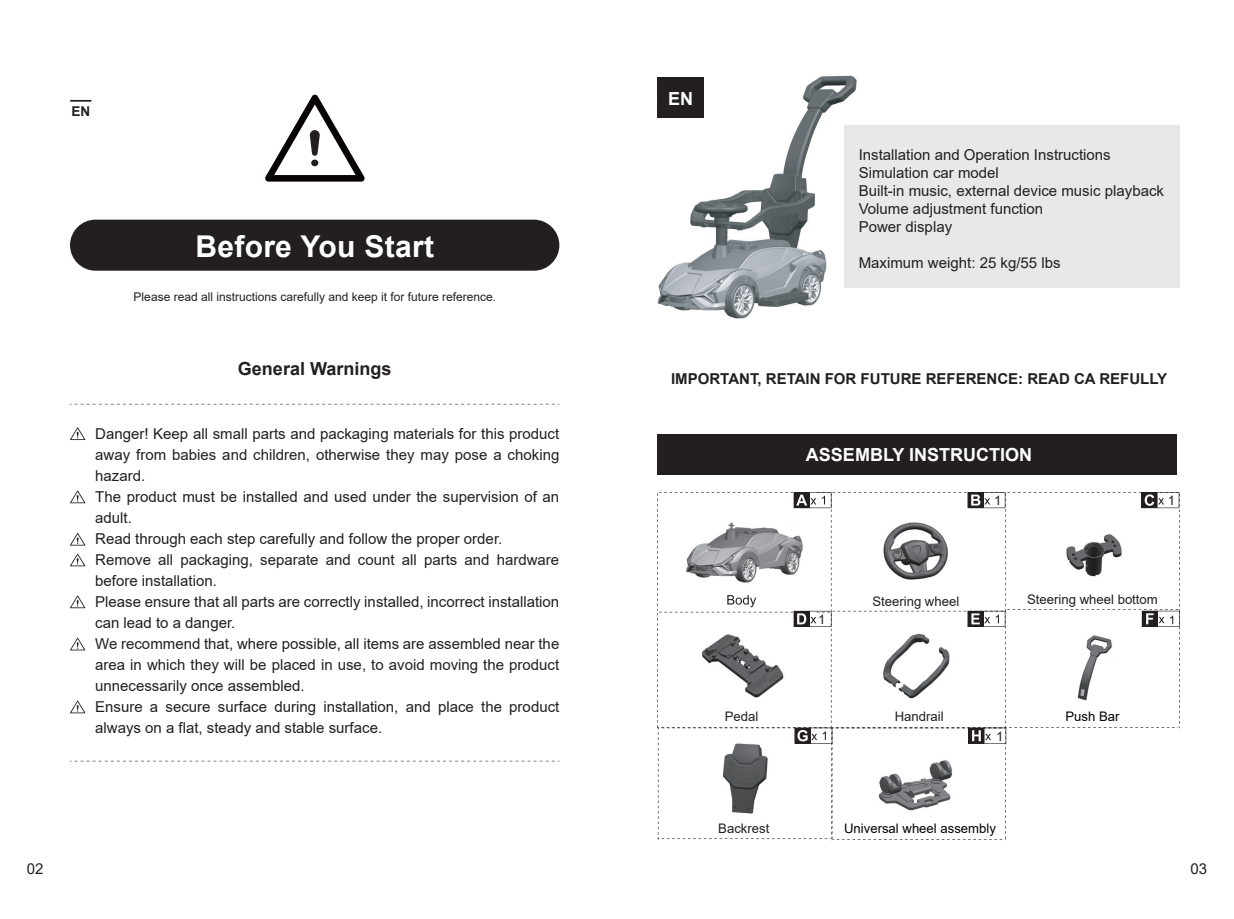
<style>
.page{position:relative;width:1234px;height:919px;background:#fff}
.page>*{position:absolute;margin:0;border:0;box-sizing:border-box;transform-origin:0 0}
.t1{font:700 30px "Arial";letter-spacing:.01em;color:#fff}
.t2{font:700 18px "Arial";color:#fff}
.t3{font:700 18px "Arial";color:#231f20}
.t4{font:15px/21px "Arial";color:#231f20}
.t5{font:700 15px "Arial";color:#231f20}
.t6{font:700 13.5px "Arial";color:#231f20}
.t7{font:13.2px "Arial";color:#221f1f}
.t8{font:13.2px "Arial";color:#030303}
.t9{font:12px "Arial";color:#231f20}
</style>
<div class="page">
<div style="left:656px;top:434px;width:520px;height:40px;background:#231f20"></div>
<img style="left:657px;top:75px;width:200px;height:244px">
<div style="left:844px;top:125px;width:335px;height:163px;background:#e8e8e9"></div>
<div style="left:70px;top:220px;width:489px;height:51px;background:#231f20;border-radius:26px"></div>
<svg style="left:265px;top:95px;width:99px;height:87px"></svg>
<hr style="left:70px;top:100px;width:22px;height:2px;background:#231f20">
<svg style="left:70px;top:404px;width:489px;height:1px"></svg>
<svg style="left:70px;top:760px;width:489px;height:1px"></svg>
<svg style="left:70px;top:427px;width:15px;height:13px"></svg>
<svg style="left:70px;top:490px;width:15px;height:13px"></svg>
<svg style="left:70px;top:532px;width:15px;height:13px"></svg>
<svg style="left:70px;top:553px;width:15px;height:13px"></svg>
<svg style="left:70px;top:595px;width:15px;height:13px"></svg>
<svg style="left:70px;top:637px;width:15px;height:13px"></svg>
<svg style="left:70px;top:700px;width:15px;height:13px"></svg>
<div style="left:656px;top:77px;width:47px;height:41px;background:#231f20"></div>
<svg style="left:657px;top:492px;width:522px;height:348px"></svg>
<img style="left:1060px;top:528px;width:64px;height:51px">
<img style="left:872px;top:752px;width:87px;height:60px">
<p class="t6" style="left:71px;top:102px;width:20px">EN</p>
<h1 class="t1" style="left:195px;top:226px;width:240px">Before You Start</h1>
<p class="t9" style="left:134px;top:288px;width:364px">Please read all instructions carefully and keep it for future reference.</p>
<p class="t3" style="left:238px;top:355px;width:155px">General Warnings</p>
<p class="t4" style="left:95px;top:423px;width:465px">Danger! Keep all small parts and packaging materials for this product away from babies and children, otherwise they may pose a choking hazard.<br>The product must be installed and used under the supervision of an adult.<br>Read through each step carefully and follow the proper order.<br>Remove all packaging, separate and count all parts and hardware before installation.<br>Please ensure that all parts are correctly installed, incorrect installation can lead to a danger.<br>We recommend that, where possible, all items are assembled near the area in which they will be placed in use, to avoid moving the product unnecessarily once assembled.<br>Ensure a secure surface during installation, and place the product always on a flat, steady and stable surface.</p>
<p class="t2" style="left:668px;top:86px;width:27px">EN</p>
<p class="t4" style="left:858px;top:145px;width:307px;line-height:18px">Installation and Operation Instructions<br>Simulation car model<br>Built-in music, external device music playback<br>Volume adjustment function<br>Power display</p>
<p class="t4" style="left:858px;top:252px;width:203px">Maximum weight: 25 kg/55 lbs</p>
<p class="t5" style="left:671px;top:367px;width:497px">IMPORTANT, RETAIN FOR FUTURE REFERENCE: READ CA REFULLY</p>
<p class="t2" style="left:805px;top:442px;width:228px">ASSEMBLY INSTRUCTION</p>
<p class="t7" style="left:994px;top:491px;width:9px">1</p>
<p class="t7" style="left:1167px;top:491px;width:9px">1</p>
<p class="t7" style="left:818px;top:610px;width:9px">1</p>
<p class="t7" style="left:872px;top:592px;width:88px">Steering wheel</p>
<p class="t7" style="left:1026px;top:590px;width:132px">Steering wheel bottom</p>
<p class="t7" style="left:724px;top:707px;width:35px">Pedal</p>
<p class="t7" style="left:894px;top:707px;width:50px">Handrail</p>
<p class="t7" style="left:995px;top:727px;width:9px">1</p>
<p class="t7" style="left:718px;top:819px;width:53px">Backrest</p>
<p class="t8" style="left:843px;top:819px;width:153px">Universal wheel assembly</p>
<p class="t8" style="left:1065px;top:707px;width:56px">Push Bar</p>
<p class="t4" style="left:27px;top:858px;width:18px">02</p>
<p class="t4" style="left:1190px;top:858px;width:18px">03</p>
</div>
